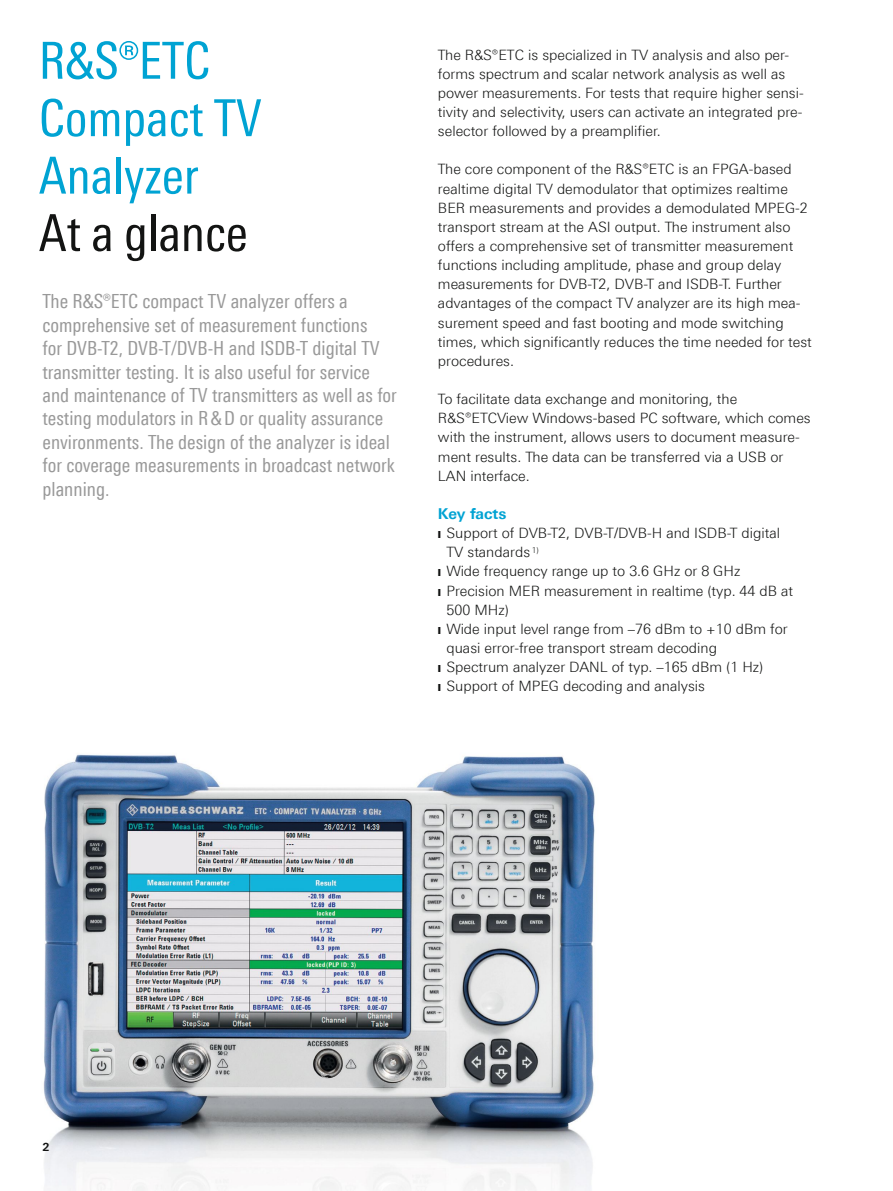
<style>
.page{position:relative;width:893px;height:1191px;background:#fff}
.page>*{position:absolute;margin:0;border:0;box-sizing:border-box;transform-origin:0 0}
.t1{font:51px/57.4px "Linotype Univers 420 Cn";color:#00a3d3}
.t2{font:51px "Linotype Univers 420 Cn";color:#131413}
.t3{font:19.5px/23.4px "Linotype Univers 420 Cn";color:#999}
.t4{font:700 15px "Linotype Univers 630";letter-spacing:-.005em;color:#00a3d3}
.t5{font:300 14.25px/19.2px "Linotype Univers 330";color:#131413}
.t6{font:700 11.25px "Linotype Univers 630";color:#131413}
</style>
<div class="page">
<img style="left:43px;top:754px;width:552px;height:437px">
<h1 class="t1" style="left:39px;top:32px;width:225px">R&amp;S®ETC<br>Compact TV<br>Analyzer</h1>
<h1 class="t2" style="left:39px;top:203px;width:211px">At a glance</h1>
<p class="t3" style="left:43px;top:290px;width:356px">The R&amp;S®ETC compact TV analyzer offers a comprehensive set of measurement functions<br>for DVB-T2, DVB-T/DVB-H and ISDB-T digital TV transmitter testing. It is also useful for service and maintenance of TV transmitters as well as for testing modulators in R&amp;D or quality assurance environments. The design of the analyzer is ideal for coverage measurements in broadcast network planning.</p>
<p class="t5" style="left:438px;top:45px;width:367px">The R&amp;S®ETC is specialized in TV analysis and also per&shy;forms spectrum and scalar network analysis as well as power measurements. For tests that require higher sensi&shy;tivity and selectivity, users can activate an integrated pre&shy;selector followed by a preamplifier.</p>
<p class="t5" style="left:438px;top:160px;width:375px">The core component of the R&amp;S®ETC is an FPGA-based realtime digital TV demodulator that optimizes realtime BER measurements and provides a demodulated MPEG-2 transport stream at the ASI output. The instrument also offers a comprehensive set of transmitter measurement functions including amplitude, phase and group delay measurements for DVB-T2, DVB-T and ISDB-T. Further advantages of the compact TV analyzer are its high mea&shy;surement speed and fast booting and mode switching times, which significantly reduces the time needed for test procedures.</p>
<p class="t5" style="left:438px;top:389px;width:374px">To facilitate data exchange and monitoring, the R&amp;S®ETCView Windows-based PC software, which comes with the instrument, allows users to document measure&shy;ment results. The data can be transferred via a USB or LAN interface.</p>
<p class="t4" style="left:438px;top:504px;width:70px">Key facts</p>
<p class="t5" style="left:438px;top:523px;width:344px">❙ Support of DVB-T2, DVB-T/DVB-H and ISDB-T digital</p>
<p class="t5" style="left:446px;top:542px;width:94px">TV standards <sup>1)</sup></p>
<p class="t5" style="left:438px;top:561px;width:304px">❙ Wide frequency range up to 3.6 GHz or 8 GHz</p>
<p class="t5" style="left:438px;top:581px;width:357px">❙ Precision MER measurement in realtime (typ. 44 dB at</p>
<p class="t5" style="left:446px;top:600px;width:64px">500 MHz)</p>
<p class="t5" style="left:438px;top:619px;width:351px">❙ Wide input level range from –76 dBm to +10 dBm for</p>
<p class="t5" style="left:446px;top:638px;width:272px">quasi error-free transport stream decoding</p>
<p class="t5" style="left:438px;top:657px;width:327px">❙ Spectrum analyzer DANL of typ. –165 dBm (1 Hz)</p>
<p class="t5" style="left:438px;top:676px;width:268px">❙ Support of MPEG decoding and analysis</p>
<p class="t6" style="left:43px;top:1139px;width:9px">2</p>
</div>
